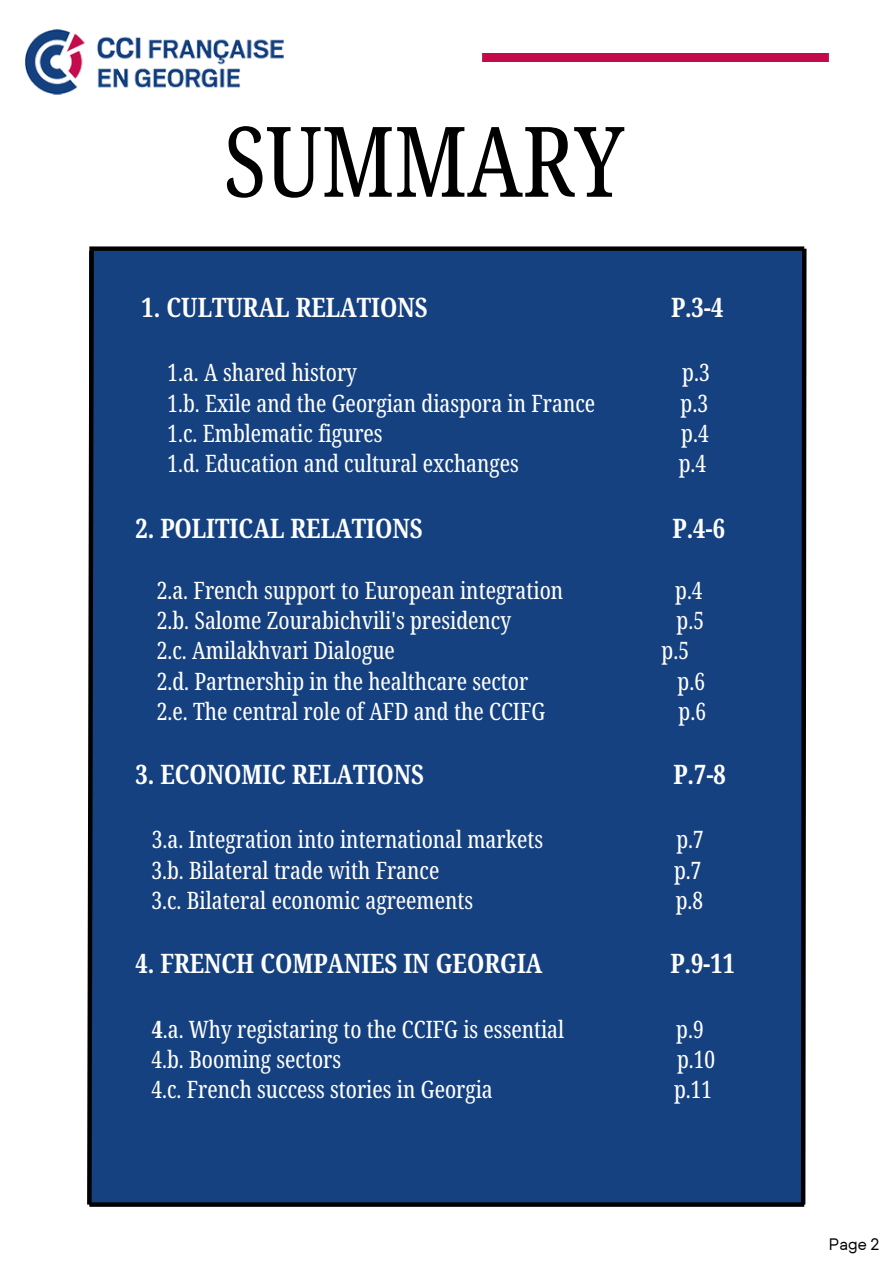
<style>
.page{position:relative;width:894px;height:1264px;background:#fff}
.page>*{position:absolute;margin:0;border:0;box-sizing:border-box;transform-origin:0 0}
.t1{font:extra-condensed 97.5px "Noto Serif Ethiopic";color:#000001}
.t2{font:700 extra-condensed 26.85px "Noto Serif Ethiopic";color:#fff}
.t3{font:extra-condensed 24px "Noto Serif Ethiopic";color:#fff}
.t4{font:16.5px "TT Hoves";color:#000001}
.s1{font-weight:700}
</style>
<div class="page">
<img style="left:26px;top:29px;width:257px;height:66px">
<div style="left:89px;top:251px;width:715px;height:953px;background:#164180"></div>
<div style="left:89px;top:246px;width:715px;height:5px;background:#000001"></div>
<svg style="left:96px;top:1202px;width:702px;height:4px;background:#01050b"></svg>
<svg style="left:87px;top:246px;width:9px;height:961px"></svg>
<svg style="left:798px;top:246px;width:9px;height:961px"></svg>
<div style="left:482px;top:53px;width:346px;height:9px;background:#c30a4a"></div>
<h1 class="t1" style="left:223px;top:92px;width:402px">SUMMARY</h1>
<p class="t2" style="left:141px;top:288px;width:287px">1. CULTURAL RELATIONS</p>
<p class="t2" style="left:670px;top:288px;width:54px">P.3-4</p>
<p class="t3" style="left:167px;top:355px;width:191px">1.a. A shared history</p>
<p class="t3" style="left:682px;top:355px;width:29px">p.3</p>
<p class="t3" style="left:167px;top:386px;width:429px">1.b. Exile and the Georgian diaspora in France</p>
<p class="t3" style="left:680px;top:386px;width:29px">p.3</p>
<p class="t3" style="left:167px;top:416px;width:216px">1.c. Emblematic figures</p>
<p class="t3" style="left:681px;top:416px;width:29px">p.4</p>
<p class="t3" style="left:167px;top:447px;width:353px">1.d. Education and cultural exchanges</p>
<p class="t3" style="left:678px;top:447px;width:29px">p.4</p>
<p class="t2" style="left:135px;top:509px;width:288px">2. POLITICAL RELATIONS</p>
<p class="t2" style="left:672px;top:509px;width:54px">P.4-6</p>
<p class="t3" style="left:157px;top:573px;width:408px">2.a. French support to European integration</p>
<p class="t3" style="left:675px;top:573px;width:29px">p.4</p>
<p class="t3" style="left:157px;top:603px;width:356px">2.b. Salome Zourabichvili's presidency</p>
<p class="t3" style="left:676px;top:603px;width:29px">p.5</p>
<p class="t3" style="left:157px;top:633px;width:239px">2.c. Amilakhvari Dialogue</p>
<p class="t3" style="left:661px;top:633px;width:29px">p.5</p>
<p class="t3" style="left:157px;top:664px;width:373px">2.d. Partnership in the healthcare sector</p>
<p class="t3" style="left:677px;top:664px;width:29px">p.6</p>
<p class="t3" style="left:157px;top:694px;width:390px">2.e. The central role of AFD and the CCIFG</p>
<p class="t3" style="left:678px;top:694px;width:29px">p.6</p>
<p class="t2" style="left:135px;top:755px;width:290px">3. ECONOMIC RELATIONS</p>
<p class="t2" style="left:673px;top:755px;width:54px">P.7-8</p>
<p class="t3" style="left:152px;top:822px;width:392px">3.a. Integration into international markets</p>
<p class="t3" style="left:676px;top:822px;width:29px">p.7</p>
<p class="t3" style="left:151px;top:853px;width:289px">3.b. Bilateral trade with France</p>
<p class="t3" style="left:674px;top:853px;width:29px">p.7</p>
<p class="t3" style="left:151px;top:883px;width:323px">3.c. Bilateral economic agreements</p>
<p class="t3" style="left:675px;top:883px;width:29px">p.8</p>
<p class="t2" style="left:135px;top:944px;width:408px">4. FRENCH COMPANIES IN GEORGIA</p>
<p class="t2" style="left:670px;top:944px;width:66px">P.9-11</p>
<p class="t3" style="left:152px;top:1011px;width:414px"><span class="s1">4</span>.a. Why registaring to the CCIFG is essential</p>
<p class="t3" style="left:676px;top:1011px;width:29px">p.9</p>
<p class="t3" style="left:151px;top:1042px;width:191px">4.b. Booming sectors</p>
<p class="t3" style="left:676px;top:1042px;width:40px">p.10</p>
<p class="t3" style="left:151px;top:1072px;width:343px">4.c. French success stories in Georgia</p>
<p class="t3" style="left:674px;top:1072px;width:40px">p.11</p>
<p class="t4" style="left:828px;top:1233px;width:52px">Page 2</p>
</div>
